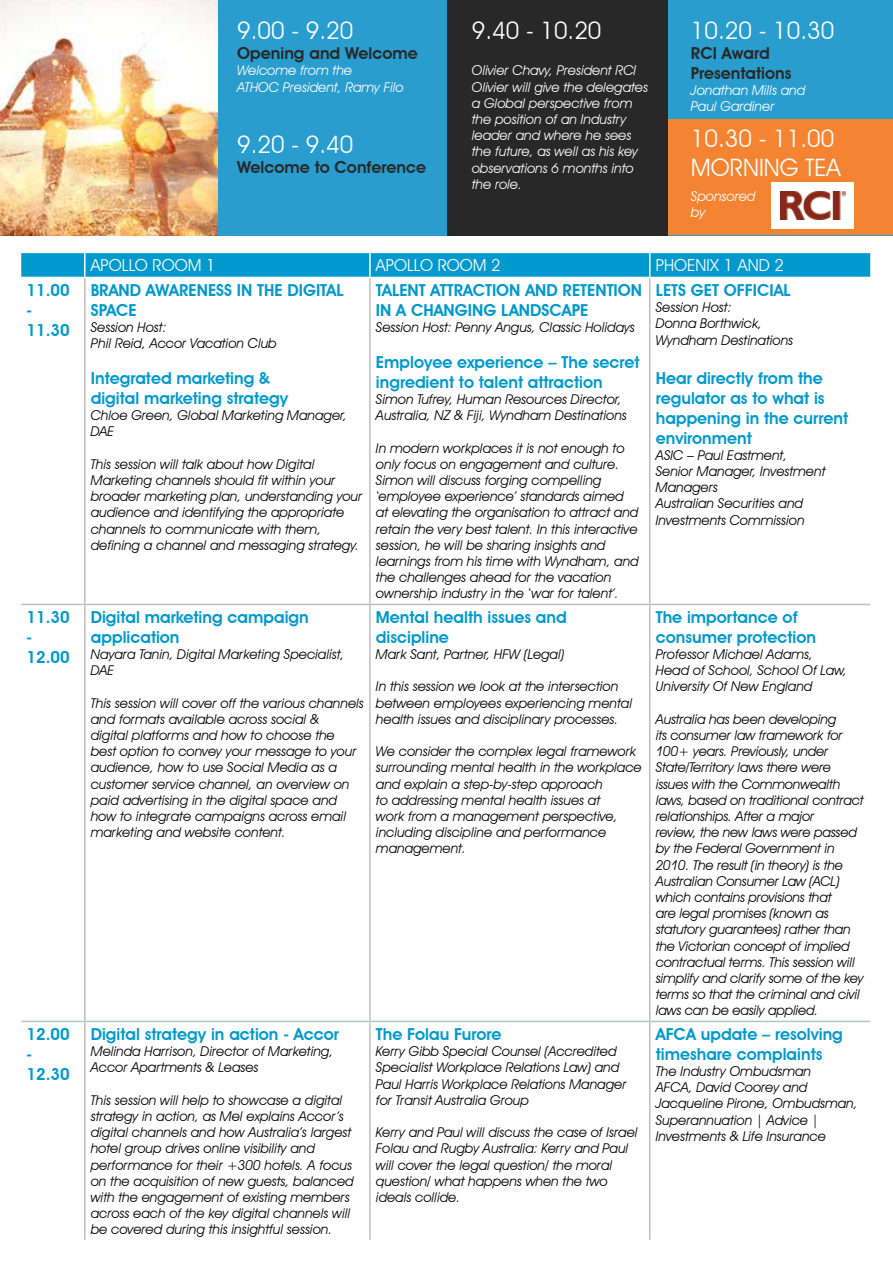
<style>
.page{position:relative;width:893px;height:1263px;background:#fff}
.page>*{position:absolute;margin:0;border:0;box-sizing:border-box;transform-origin:0 0}
.t1{font:24px/28.8px "Avant Garde IT Cby BT";color:#fff}
.t2{font:600 16.5px/19.8px "Avant Garde IT Cby BT";color:#0099cd}
.t3{font:600 16.5px/19.8px "Avant Garde IT Cby BT";color:#292829}
.t4{font:16.5px "Avant Garde IT Cby BT";color:#fff}
.t5{font:italic 13.5px/16.2px "Avant Garde IT Cby BT";color:#000}
.t6{font:italic 13.5px/16.2px "Avant Garde IT Cby BT";color:#fff}
</style>
<div class="page">
<svg style="left:20px;top:252px;width:850px;height:25px;background:#12a0d0"></svg>
<hr style="left:649px;top:278px;width:1px;height:326px;background:#bcbec0">
<hr style="left:370px;top:604px;width:280px;height:1px;background:#bcbec0">
<hr style="left:650px;top:604px;width:220px;height:1px;background:#bcbec0">
<hr style="left:649px;top:605px;width:1px;height:416px;background:#bcbec0">
<hr style="left:370px;top:1021px;width:280px;height:1px;background:#bcbec0">
<hr style="left:650px;top:1021px;width:220px;height:1px;background:#bcbec0">
<hr style="left:649px;top:1022px;width:1px;height:218px;background:#bcbec0">
<hr style="left:21px;top:604px;width:64px;height:1px;background:#bcbec0">
<hr style="left:21px;top:1021px;width:64px;height:1px;background:#bcbec0">
<hr style="left:84px;top:278px;width:2px;height:326px;background:#bcbec0">
<hr style="left:369px;top:278px;width:2px;height:326px;background:#bcbec0">
<hr style="left:85px;top:604px;width:285px;height:1px;background:#bcbec0">
<hr style="left:84px;top:605px;width:2px;height:416px;background:#bcbec0">
<hr style="left:369px;top:605px;width:2px;height:416px;background:#bcbec0">
<hr style="left:85px;top:1021px;width:285px;height:1px;background:#bcbec0">
<hr style="left:84px;top:1022px;width:2px;height:218px;background:#bcbec0">
<hr style="left:369px;top:1022px;width:2px;height:218px;background:#bcbec0">
<img style="left:0;top:0;width:218px;height:235px">
<div style="left:218px;top:0;width:230px;height:235px;background:#299dce"></div>
<div style="left:447px;top:0;width:227px;height:235px;background:#292829"></div>
<div style="left:668px;top:0;width:225px;height:235px;background:#299dce"></div>
<div style="left:668px;top:120px;width:225px;height:115px;background:#f58432"></div>
<div style="left:771px;top:182px;width:82px;height:47px;background:#fff"></div>
<img style="left:781px;top:192px;width:65px;height:28px">
<h1 class="t1" style="left:237px;top:16px;width:118px">9.00 - 9.20</h1>
<p class="t3" style="left:237px;top:43px;width:182px">Opening and Welcome</p>
<p class="t6" style="left:237px;top:62px;width:168px">Welcome from the<br>ATHOC President, Ramy Filo</p>
<h1 class="t1" style="left:237px;top:130px;width:118px">9.20 - 9.40</h1>
<p class="t3" style="left:237px;top:157px;width:190px">Welcome to Conference</p>
<h1 class="t1" style="left:472px;top:16px;width:131px">9.40 - 10.20</h1>
<p class="t6" style="left:472px;top:62px;width:178px">Olivier Chavy, President RCI<br>Olivier will give the delegates a Global perspective from the position of an Industry leader and where he sees the future, as well as his key observations 6 months into the role.</p>
<h1 class="t1" style="left:691px;top:16px;width:145px">10.20 - 10.30</h1>
<p class="t3" style="left:691px;top:43px;width:102px">RCI Award<br>Presentations</p>
<p class="t6" style="left:691px;top:82px;width:116px">Jonathan Mills and<br>Paul Gardiner</p>
<h1 class="t1" style="left:691px;top:124px;width:151px">10.30 - 11.00<br>MORNING TEA</h1>
<p class="t6" style="left:691px;top:188px;width:66px">Sponsored by</p>
<p class="t4" style="left:91px;top:255px;width:126px">APOLLO ROOM 1</p>
<p class="t4" style="left:376px;top:255px;width:126px">APOLLO ROOM 2</p>
<p class="t4" style="left:656px;top:255px;width:129px">PHOENIX 1 AND 2</p>
<p class="t2" style="left:27px;top:280px;width:45px">11.00 -<br>11.30</p>
<p class="t2" style="left:91px;top:280px;width:254px">BRAND AWARENESS IN THE DIGITAL<br>SPACE</p>
<p class="t5" style="left:91px;top:319px;width:187px">Session Host:<br>Phil Reid, Accor Vacation Club</p>
<p class="t2" style="left:91px;top:368px;width:199px">Integrated marketing &amp; digital marketing strategy</p>
<p class="t5" style="left:91px;top:407px;width:258px">Chloe Green, Global Marketing Manager,<br>DAE</p>
<p class="t5" style="left:91px;top:456px;width:273px">This session will talk about how Digital Marketing channels should fit within your broader marketing plan, understanding your audience and identifying the appropriate channels to communicate with them, defining a channel and messaging strategy.</p>
<p class="t2" style="left:27px;top:607px;width:45px">11.30 -<br>12.00</p>
<p class="t2" style="left:91px;top:607px;width:220px">Digital marketing campaign application</p>
<p class="t5" style="left:91px;top:646px;width:255px">Nayara Tanin, Digital Marketing Specialist,<br>DAE</p>
<p class="t5" style="left:91px;top:695px;width:275px">This session will cover off the various channels and formats available across social &amp;<br>digital platforms and how to choose the<br>best option to convey your message to your audience, how to use Social Media as a customer service channel, an overview on paid advertising in the digital space and how to integrate campaigns across email marketing and website content.</p>
<p class="t2" style="left:376px;top:280px;width:268px">TALENT ATTRACTION AND RETENTION<br>IN A CHANGING LANDSCAPE</p>
<p class="t5" style="left:376px;top:319px;width:260px">Session Host: Penny Angus, Classic Holidays</p>
<p class="t2" style="left:376px;top:352px;width:265px">Employee experience – The secret ingredient to talent attraction</p>
<p class="t5" style="left:376px;top:391px;width:252px">Simon Tufrey, Human Resources Director,<br>Australia, NZ &amp; Fiji, Wyndham Destinations</p>
<p class="t5" style="left:376px;top:440px;width:264px">In modern workplaces it is not enough to only focus on engagement and culture.<br>Simon will discuss forging compelling ‘employee experience’ standards aimed at elevating the organisation to attract and retain the very best talent. In this interactive session, he will be sharing insights and learnings from his time with Wyndham, and the challenges ahead for the vacation ownership industry in the ‘war for talent’.</p>
<p class="t2" style="left:376px;top:607px;width:192px">Mental health issues and discipline</p>
<p class="t5" style="left:376px;top:646px;width:190px">Mark Sant, Partner, HFW (Legal)</p>
<p class="t5" style="left:376px;top:678px;width:258px">In this session we look at the intersection between employees experiencing mental health issues and disciplinary processes.</p>
<p class="t5" style="left:376px;top:743px;width:267px">We consider the complex legal framework surrounding mental health in the workplace and explain a step-by-step approach<br>to addressing mental health issues at<br>work from a management perspective, including discipline and performance management.</p>
<p class="t2" style="left:27px;top:1024px;width:45px">12.00 -<br>12.30</p>
<p class="t2" style="left:91px;top:1024px;width:249px">Digital strategy in action - Accor</p>
<p class="t5" style="left:91px;top:1043px;width:244px">Melinda Harrison, Director of Marketing,<br>Accor Apartments &amp; Leases</p>
<p class="t5" style="left:91px;top:1092px;width:264px">This session will help to showcase a digital strategy in action, as Mel explains Accor’s digital channels and how Australia’s largest hotel group drives online visibility and performance for their +300 hotels. A focus on the acquisition of new guests, balanced with the engagement of existing members across each of the key digital channels will be covered during this insightful session.</p>
<p class="t2" style="left:376px;top:1024px;width:127px">The Folau Furore</p>
<p class="t5" style="left:376px;top:1043px;width:252px">Kerry Gibb Special Counsel (Accredited Specialist Workplace Relations Law) and Paul Harris Workplace Relations Manager for Transit Australia Group</p>
<p class="t5" style="left:376px;top:1124px;width:263px">Kerry and Paul will discuss the case of Israel Folau and Rugby Australia: Kerry and Paul will cover the legal question/ the moral question/ what happens when the two ideals collide.</p>
<p class="t2" style="left:656px;top:280px;width:137px">LETS GET OFFICIAL</p>
<p class="t5" style="left:656px;top:299px;width:139px">Session Host:<br>Donna Borthwick,<br>Wyndham Destinations</p>
<p class="t2" style="left:656px;top:368px;width:194px">Hear directly from the regulator as to what is happening in the current environment</p>
<p class="t5" style="left:656px;top:447px;width:171px">ASIC – Paul Eastment,<br>Senior Manager, Investment<br>Managers<br>Australian Securities and<br>Investments Commission</p>
<p class="t2" style="left:656px;top:607px;width:162px">The importance of consumer protection</p>
<p class="t5" style="left:656px;top:646px;width:193px">Professor Michael Adams,<br>Head of School, School Of Law,<br>University Of New England</p>
<p class="t5" style="left:656px;top:711px;width:209px">Australia has been developing<br>its consumer law framework for<br>100+ years. Previously, under<br>State/Territory laws there were issues with the Commonwealth laws, based on traditional contract relationships. After a major<br>review, the new laws were passed by the Federal Government in<br>2010. The result (in theory) is the<br>Australian Consumer Law (ACL) which contains provisions that<br>are legal promises (known as statutory guarantees) rather than the Victorian concept of implied contractual terms. This session will simplify and clarify some of the key terms so that the criminal and civil laws can be easily applied.</p>
<p class="t2" style="left:656px;top:1024px;width:189px">AFCA update – resolving timeshare complaints</p>
<p class="t5" style="left:656px;top:1063px;width:203px">The Industry Ombudsman<br>AFCA, David Coorey and<br>Jacqueline Pirone, Ombudsman,<br>Superannuation | Advice |<br>Investments &amp; Life Insurance</p>
</div>
